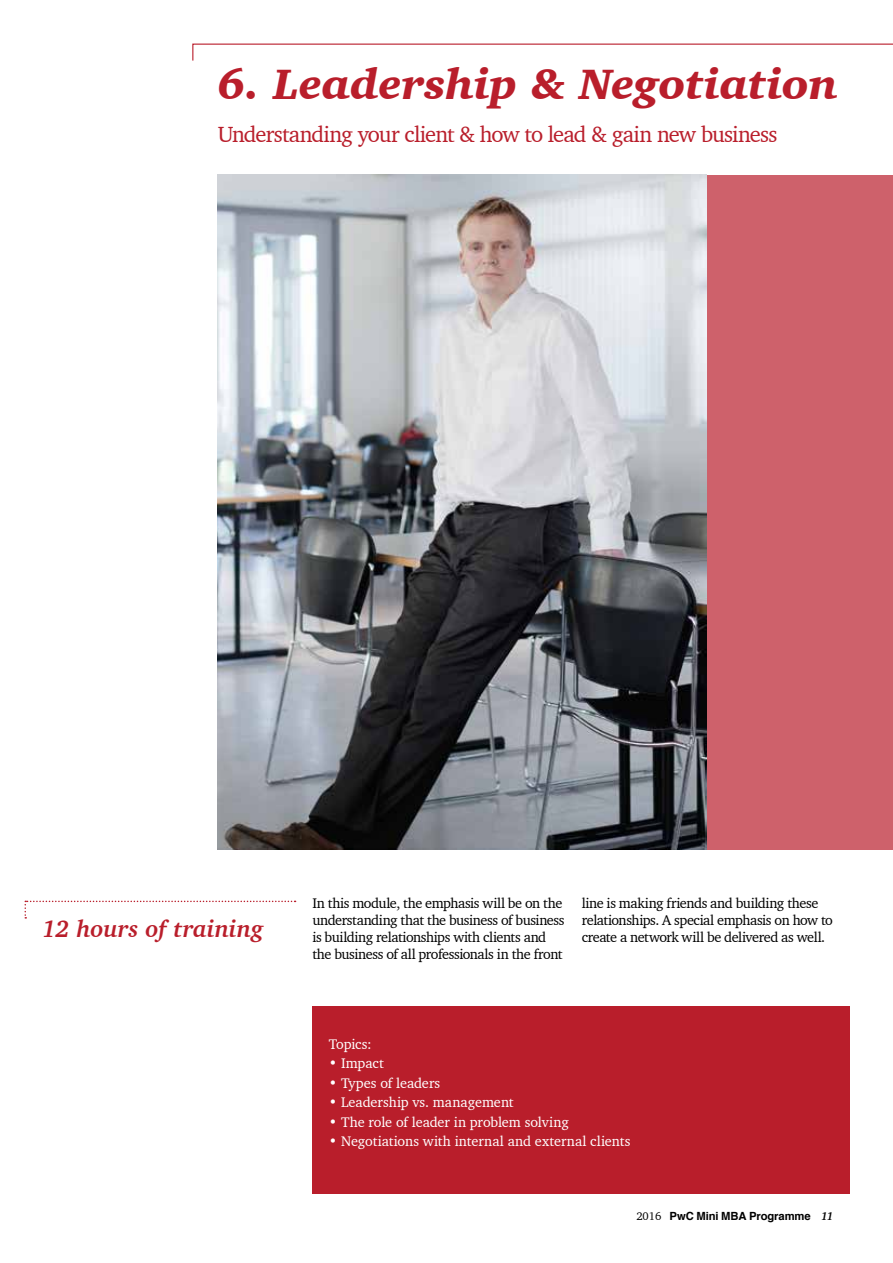
<style>
.page{position:relative;width:893px;height:1263px;background:#fff}
.page>*{position:absolute;margin:0;border:0;box-sizing:border-box;transform-origin:0 0}
.t1{font:italic 900 43.5px "Charter IT Cby BT";color:#b91e2b}
.t2{font:italic 700 24px "Charter IT Cby BT";letter-spacing:-.005em;color:#b91e2b}
.t3{font:22.5px "Charter IT Cby BT";letter-spacing:-.04em;color:#b91e2b}
.t4{font:14.25px/17px "Charter IT Cby BT";letter-spacing:-.03em;color:#000}
.t5{font:14.25px "Charter IT Cby BT";color:#fff}
.t6{font:700 11.25px "Helvetica";letter-spacing:-.005em;color:#000}
.t7{font:11.25px "Charter BT";color:#000}
.s1{font-family:"Charter IT Cby BT";font-weight:400}
.s2{font-family:"Charter IT Cby BT";font-style:italic}
</style>
<div class="page">
<div style="left:312px;top:175px;width:581px;height:674px;background:#ce616b"></div>
<svg style="left:25px;top:901px;width:271px;height:17px"></svg>
<svg style="left:192px;top:43px;width:701px;height:18px"></svg>
<div style="left:312px;top:1006px;width:538px;height:188px;background:#b91e2b"></div>
<img style="left:217px;top:175px;width:490px;height:674px">
<h1 class="t1" style="left:218px;top:57px;width:622px">6. Leadership &amp; Negotiation</h1>
<h3 class="t3" style="left:218px;top:121px;width:561px">Understanding your client &amp; how to lead &amp; gain new business</h3>
<p class="t4" style="left:312px;top:894px;width:254px">In this module, the emphasis will be on the understanding that the business of business is building relationships with clients and the business of all professionals in the front</p>
<p class="t4" style="left:582px;top:894px;width:253px">line is making friends and building these relationships. A special emphasis on how to</p>
<h2 class="t2" style="left:42px;top:914px;width:223px">12 hours of training</h2>
<p class="t4" style="left:582px;top:928px;width:245px">create a network will be delivered as well.</p>
<p class="t5" style="left:329px;top:1035px;width:44px">Topics:</p>
<p class="t5" style="left:329px;top:1054px;width:56px">• Impact</p>
<p class="t5" style="left:329px;top:1074px;width:113px">• Types of leaders</p>
<p class="t5" style="left:329px;top:1093px;width:186px">• Leadership vs. management</p>
<p class="t5" style="left:329px;top:1113px;width:242px">• The role of leader in problem solving</p>
<p class="t5" style="left:329px;top:1132px;width:303px">• Negotiations with internal and external clients</p>
<p class="t6" style="left:637px;top:1207px;width:198px"><span class="s1">2013</span> PwC Mini MBA Programme <span class="s2">11</span></p>
<p class="t7" style="left:655px;top:1209px;width:8px">6</p>
</div>
